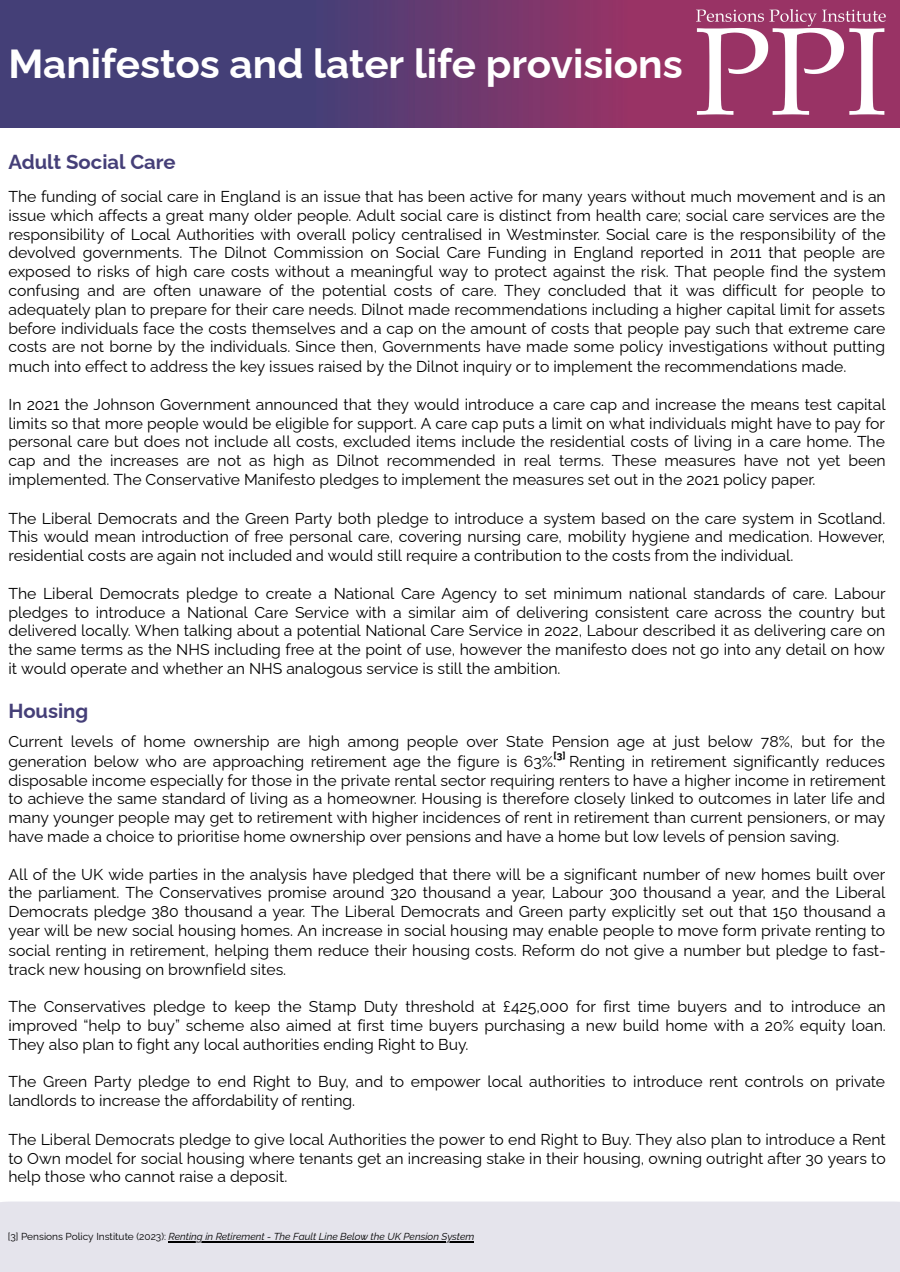
<style>
.page{position:relative;width:900px;height:1272px;background:#fff}
.page>*{position:absolute;margin:0;border:0;box-sizing:border-box;transform-origin:0 0}
.t1{font:700 40.5px "Raleway";color:#fff}
.t2{font:700 20.25px "Raleway";color:#453f78}
.t3{font:15.75px/19.2px "Raleway";color:#000;text-align:justify}
.t4{font:italic 10.2px "Raleway";color:#000}
.t5{font:700 10.2px "Raleway";color:#000}
.s1{font-style:normal}
</style>
<div class="page">
<div style="left:0;top:1201px;width:900px;height:71px;background:#e5e4ec"></div>
<img style="left:0;top:1px;width:673px;height:127px">
<img style="left:673px;top:0;width:227px;height:128px">
<hr style="left:169px;top:1241px;width:305px;height:1px;background:#000">
<p class="t1" style="left:8px;top:39px;width:676px">Manifestos and later life provisions</p>
<p class="t2" style="left:8px;top:150px;width:169px">Adult Social Care</p>
<p class="t3" style="left:8px;top:187px;width:879px">The funding of social care in England is an issue that has been active for many years without much movement and is an</p>
<p class="t3" style="left:8px;top:206px;width:878px">issue which affects a great many older people. Adult social care is distinct from health care; social care services are the</p>
<p class="t3" style="left:8px;top:225px;width:879px;line-height:18px">responsibility of Local Authorities with overall policy centralised in Westminster. Social care is the responsibility of the devolved governments. The Dilnot Commission on Social Care Funding in England reported in 2011 that people are</p>
<p class="t3" style="left:8px;top:262px;width:879px">exposed to risks of high care costs without a meaningful way to protect against the risk. That people find the system</p>
<p class="t3" style="left:8px;top:281px;width:879px">confusing and are often unaware of the potential costs of care. They concluded that it was difficult for people to</p>
<p class="t3" style="left:8px;top:300px;width:878px">adequately plan to prepare for their care needs. Dilnot made recommendations including a higher capital limit for assets</p>
<p class="t3" style="left:8px;top:319px;width:879px">before individuals face the costs themselves and a cap on the amount of costs that people pay such that extreme care</p>
<p class="t3" style="left:8px;top:337px;width:878px">costs are not borne by the individuals. Since then, Governments have made some policy investigations without putting</p>
<p class="t3" style="left:8px;top:356px;width:840px">much into effect to address the key issues raised by the Dilnot inquiry or to implement the recommendations made.</p>
<p class="t3" style="left:8px;top:395px;width:879px">In 2021 the Johnson Government announced that they would introduce a care cap and increase the means test capital limits so that more people would be eligible for support. A care cap puts a limit on what individuals might have to pay for personal care but does not include all costs, excluded items include the residential costs of living in a care home. The cap and the increases are not as high as Dilnot recommended in real terms. These measures have not yet been implemented. The Conservative Manifesto pledges to implement the measures set out in the 2021 policy paper.</p>
<p class="t3" style="left:8px;top:509px;width:878px;line-height:18.6px">The Liberal Democrats and the Green Party both pledge to introduce a system based on the care system in Scotland.<br>This would mean introduction of free personal care, covering nursing care, mobility hygiene and medication. However, residential costs are again not included and would still require a contribution to the costs from the individual.</p>
<p class="t3" style="left:8px;top:584px;width:879px;line-height:18.8px">The Liberal Democrats pledge to create a National Care Agency to set minimum national standards of care. Labour pledges to introduce a National Care Service with a similar aim of delivering consistent care across the country but delivered locally. When talking about a potential National Care Service in 2022, Labour described it as delivering care on the same terms as the NHS including free at the point of use, however the manifesto does not go into any detail on how</p>
<p class="t3" style="left:8px;top:659px;width:554px">it would operate and whether an NHS analogous service is still the ambition.</p>
<p class="t2" style="left:8px;top:699px;width:81px">Housing</p>
<p class="t3" style="left:8px;top:732px;width:878px">Current levels of home ownership are high among people over State Pension age at just below 78%, but for the generation below who are approaching retirement age the figure is 63%. Renting in retirement significantly reduces</p>
<p class="t3" style="left:8px;top:770px;width:879px">disposable income especially for those in the private rental sector requiring renters to have a higher income in retirement</p>
<p class="t3" style="left:8px;top:788px;width:878px">to achieve the same standard of living as a homeowner. Housing is therefore closely linked to outcomes in later life and</p>
<p class="t3" style="left:8px;top:808px;width:879px">many younger people may get to retirement with higher incidences of rent in retirement than current pensioners, or may</p>
<p class="t3" style="left:8px;top:827px;width:832px">have made a choice to prioritise home ownership over pensions and have a home but low levels of pension saving.</p>
<p class="t3" style="left:8px;top:866px;width:878px;line-height:18px">All of the UK wide parties in the analysis have pledged that there will be a significant number of new homes built over the parliament. The Conservatives promise around 320 thousand a year, Labour 300 thousand a year, and the Liberal</p>
<p class="t3" style="left:8px;top:902px;width:879px">Democrats pledge 380 thousand a year. The Liberal Democrats and Green party explicitly set out that 150 thousand a year will be new social housing homes. An increase in social housing may enable people to move form private renting to social renting in retirement, helping them reduce their housing costs. Reform do not give a number but pledge to fast&shy;track new housing on brownfield sites.</p>
<p class="t3" style="left:8px;top:997px;width:879px">The Conservatives pledge to keep the Stamp Duty threshold at £425,000 for first time buyers and to introduce an improved “help to buy” scheme also aimed at first time buyers purchasing a new build home with a 20% equity loan.<br>They also plan to fight any local authorities ending Right to Buy.</p>
<p class="t3" style="left:8px;top:1072px;width:878px">The Green Party pledge to end Right to Buy, and to empower local authorities to introduce rent controls on private landlords to increase the affordability of renting.</p>
<p class="t3" style="left:8px;top:1130px;width:879px;line-height:18.6px">The Liberal Democrats pledge to give local Authorities the power to end Right to Buy. They also plan to introduce a Rent to Own model for social housing where tenants get an increasing stake in their housing, owning outright after 30 years to help those who cannot raise a deposit.</p>
<p class="t5" style="left:554px;top:749px;width:14px">[3]</p>
<p class="t4" style="left:8px;top:1230px;width:468px"><span class="s1">[3] Pensions Policy Institute (2023):</span> Renting in Retirement - The Fault Line Below the UK Pension System</p>
</div>
